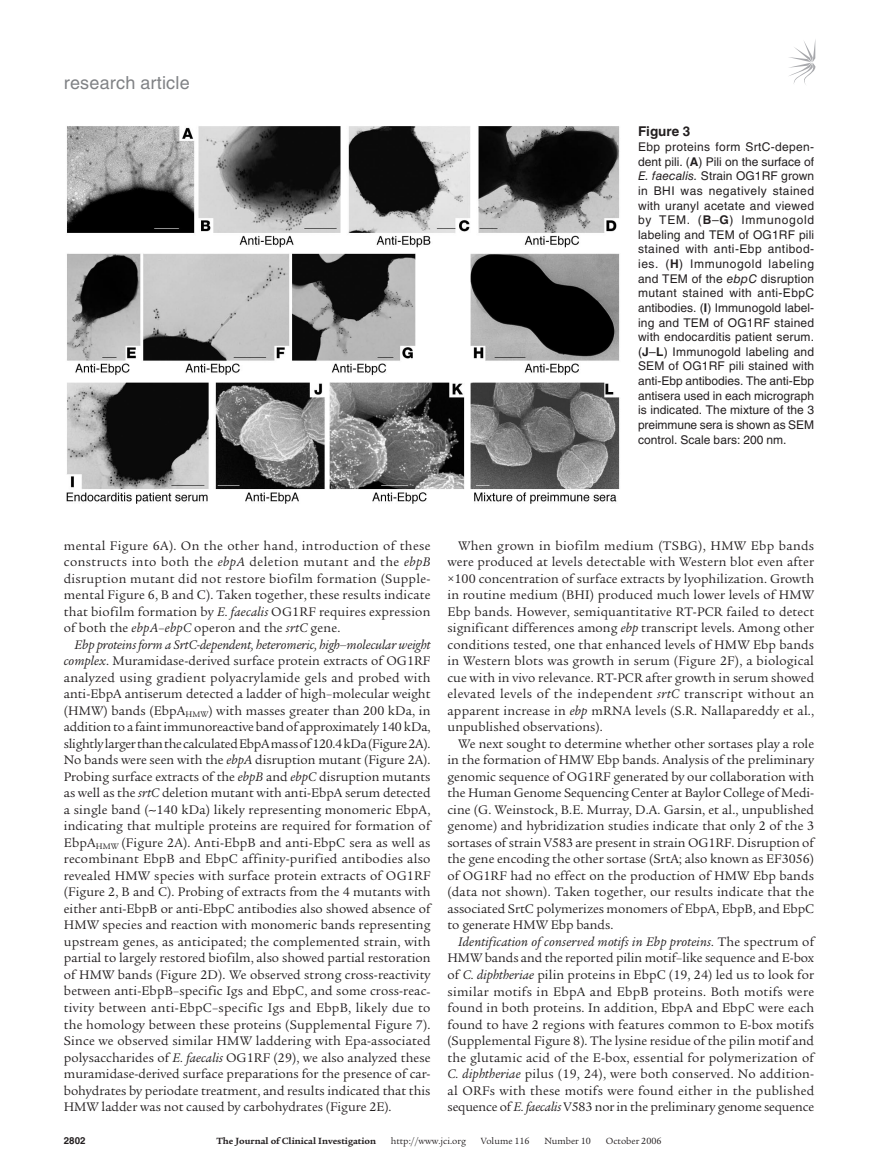
<style>
.page{position:relative;width:878px;height:1174px;background:#fff}
.page>*{position:absolute;margin:0;border:0;box-sizing:border-box;transform-origin:0 0}
.t1{font:18px "Helvetica LT Std";letter-spacing:.01em;color:#808285}
.t2{font:13.5px/16.5px "Legacy Serif Std";color:#231f20;text-align:justify}
.t3{font:700 13.5px "Helvetica LT Std";color:#231f20}
.t4{font:12px/14.5px "Helvetica LT Std";color:#231f20;text-align:justify}
.t5{font:9.75px "Legacy Serif Std";color:#231f20}
.t6{font:700 9.75px "Legacy Serif Std";color:#231f20}
.t7{font:700 9.75px "Helvetica LT Std";color:#231f20}
.s1{font-weight:700}
.s2{font-style:italic}
</style>
<div class="page">
<svg style="left:789px;top:41px;width:26px;height:44px"></svg>
<img style="left:66px;top:126px;width:554px;height:378px">
<h1 class="t1" style="left:64px;top:72px;width:127px">research article</h1>
<p class="t3" style="left:638px;top:123px;width:54px">Figure 3</p>
<p class="t4" style="left:638px;top:139px;width:178px">Ebp proteins form SrtC-depen&shy;dent pili. (<span class="s1">A</span>) Pili on the surface of <span class="s2">E. faecalis.</span> Strain OG1RF grown in BHI was negatively stained with uranyl acetate and viewed by TEM. (<span class="s1">B</span>–<span class="s1">G</span>) Immunogold labeling and TEM of OG1RF pili stained with anti-Ebp antibod&shy;ies. (<span class="s1">H</span>) Immunogold labeling and TEM of the <span class="s2">ebpC</span> disruption mutant stained with anti-EbpC antibodies. (<span class="s1">I</span>) Immunogold label&shy;ing and TEM of OG1RF stained with endocarditis patient serum. (<span class="s1">J</span>–<span class="s1">L</span>) Immunogold labeling and SEM of OG1RF pili stained with anti-Ebp antibodies. The anti-Ebp antisera used in each micrograph is indicated. The mixture of the 3 preimmune sera is shown as SEM control. Scale bars: 200 nm.</p>
<p class="t2" style="left:64px;top:537px;width:368px">mental Figure 6A). On the other hand, introduction of these constructs into both the <span class="s2">ebpA</span> deletion mutant and the <span class="s2">ebpB </span>disruption mutant did not restore biofilm formation (Supple&shy;mental Figure 6, B and C). Taken together, these results indicate that biofilm formation by <span class="s2">E. faecalis</span> OG1RF requires expression of both the <span class="s2">ebpA</span>–<span class="s2">ebpC</span> operon and the <span class="s2">srtC</span> gene.</p>
<p class="t2" style="left:64px;top:636px;width:368px;text-indent:11px"><span class="s2">Ebp proteins form a SrtC-dependent, heteromeric, high–molecular weight complex</span>. Muramidase-derived surface protein extracts of OG1RF analyzed using gradient polyacrylamide gels and probed with anti-EbpA antiserum detected a ladder of high–molecular weight (HMW) bands (EbpA<sub>HMW</sub>) with masses greater than 200 kDa, in addition to a faint immunoreactive band of approximately 140 kDa, slightlylargerthanthecalculatedEbpAmassof120.4kDa(Figure2A).<br>No bands were seen with the <span class="s2">ebpA</span> disruption mutant (Figure 2A).<br>Probing surface extracts of the <span class="s2">ebpB</span> and <span class="s2">ebpC</span> disruption mutants as well as the <span class="s2">srtC</span> deletion mutant with anti-EbpA serum detected a single band ( 140 kDa) likely representing monomeric EbpA, indicating that multiple proteins are required for formation of EbpA<sub>HMW</sub> (Figure 2A). Anti-EbpB and anti-EbpC sera as well as recombinant EbpB and EbpC affinity-purified antibodies also revealed HMW species with surface protein extracts of OG1RF (Figure 2, B and C). Probing of extracts from the 4 mutants with either anti-EbpB or anti-EbpC antibodies also showed absence of HMW species and reaction with monomeric bands representing upstream genes, as anticipated; the complemented strain, with partial to largely restored biofilm, also showed partial restoration of HMW bands (Figure 2D). We observed strong cross-reactivity between anti-EbpB–specific Igs and EbpC, and some cross-reac&shy;tivity between anti-EbpC–specific Igs and EbpB, likely due to the homology between these proteins (Supplemental Figure 7).<br>Since we observed similar HMW laddering with Epa-associated polysaccharides of <span class="s2">E. faecalis</span> OG1RF (29), we also analyzed these muramidase-derived surface preparations for the presence of car&shy;bohydrates by periodate treatment, and results indicated that this HMW ladder was not caused by carbohydrates (Figure 2E).</p>
<p class="t2" style="left:447px;top:537px;width:368px;text-indent:11px">When grown in biofilm medium (TSBG), HMW Ebp bands were produced at levels detectable with Western blot even after ×100 concentration of surface extracts by lyophilization. Growth in routine medium (BHI) produced much lower levels of HMW Ebp bands. However, semiquantitative RT-PCR failed to detect significant differences among <span class="s2">ebp</span> transcript levels. Among other conditions tested, one that enhanced levels of HMW Ebp bands in Western blots was growth in serum (Figure 2F), a biological cue with in vivo relevance. RT-PCR after growth in serum showed elevated levels of the independent <span class="s2">srtC</span> transcript without an apparent increase in <span class="s2">ebp</span> mRNA levels (S.R. Nallapareddy et al., unpublished observations).</p>
<p class="t2" style="left:447px;top:735px;width:368px;text-indent:11px">We next sought to determine whether other sortases play a role in the formation of HMW Ebp bands. Analysis of the preliminary genomic sequence of OG1RF generated by our collaboration with the Human Genome Sequencing Center at Baylor College of Medi&shy;cine (G. Weinstock, B.E. Murray, D.A. Garsin, et al., unpublished genome) and hybridization studies indicate that only 2 of the 3 sortases of strain V583 are present in strain OG1RF. Disruption of the gene encoding the other sortase (SrtA; also known as EF3056) of OG1RF had no effect on the production of HMW Ebp bands (data not shown). Taken together, our results indicate that the associated SrtC polymerizes monomers of EbpA, EbpB, and EbpC to generate HMW Ebp bands.</p>
<p class="t2" style="left:447px;top:933px;width:368px;text-indent:11px"><span class="s2">Identification of conserved motifs in Ebp proteins.</span> The spectrum of HMW bands and the reported pilin motif–like sequence and E-box of <span class="s2">C. diphtheriae</span> pilin proteins in EbpC (19, 24) led us to look for similar motifs in EbpA and EbpB proteins. Both motifs were found in both proteins. In addition, EbpA and EbpC were each found to have 2 regions with features common to E-box motifs (Supplemental Figure 8). The lysine residue of the pilin motif and the glutamic acid of the E-box, essential for polymerization of <span class="s2">C. diphtheriae</span> pilus (19, 24), were both conserved. No addition&shy;al ORFs with these motifs were found either in the published sequence of <span class="s2">E. faecalis</span> V583 nor in the preliminary genome sequence</p>
<p class="t7" style="left:64px;top:1134px;width:23px">2802</p>
<p class="t6" style="left:216px;top:1135px;width:161px">The Journal of Clinical Investigation</p>
<p class="t5" style="left:391px;top:1135px;width:77px">http://www.jci.org</p>
<p class="t5" style="left:480px;top:1135px;width:50px">Volume 116</p>
<p class="t5" style="left:544px;top:1135px;width:48px">Number 10</p>
<p class="t5" style="left:605px;top:1135px;width:57px">October 2006</p>
</div>
